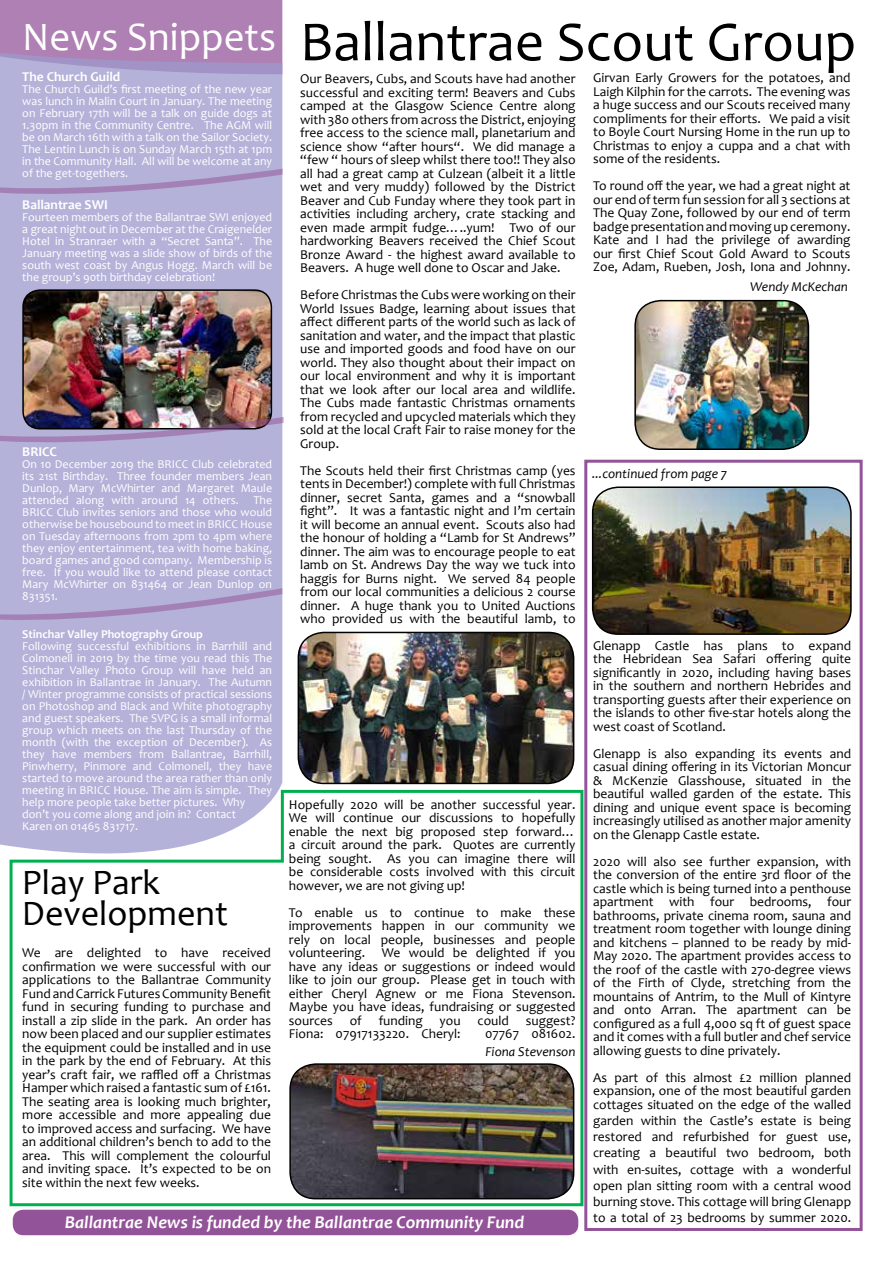
<style>
.page{position:relative;width:893px;height:1263px;background:#fff}
.page>*{position:absolute;margin:0;border:0;box-sizing:border-box;transform-origin:0 0}
.t1{font:57px "Candara";color:#000}
.t2{font:40.5px "Candara";color:#fff}
.t3{font:36px/31.5px "Candara";color:#000}
.t4{font:italic 700 18px "Candara";color:#fff}
.t5{font:13.5px/13.5px "Candara";color:#000;text-align:justify}
.t6{font:italic 13.5px "Candara";color:#000}
.t7{font:700 13.5px "Candara";color:#fff}
.t8{font:12px/12px "Candara";color:#fff;text-align:justify}
.t9{font:700 12px "Candara";color:#fff}
</style>
<div class="page">
<div style="left:584px;top:460px;width:279px;height:771px;border:3px solid #935398"></div>
<div style="left:13px;top:1210px;width:565px;height:25px;background:#935398;border-radius:10px"></div>
<div style="left:0;top:0;width:282px;height:50px;background:#af80b3"></div>
<div style="left:0;top:50px;width:282px;height:796px;background:#b4b2d8"></div>
<img style="left:23px;top:290px;width:248px;height:117px">
<div style="left:22px;top:289px;width:250px;height:140px;border:2px solid #000;border-radius:17px"></div>
<svg style="left:0;top:588px;width:282px;height:33px;background:#b0a9d2"></svg>
<img style="left:0;top:407px;width:284px;height:43px">
<svg style="left:0;top:159px;width:283px;height:43px;background:#b1abd3"></svg>
<img style="left:593px;top:489px;width:258px;height:145px">
<div style="left:592px;top:486px;width:260px;height:149px;border:2px solid #000;border-radius:26px"></div>
<img style="left:635px;top:301px;width:173px;height:148px">
<div style="left:634px;top:300px;width:175px;height:150px;border:2px solid #000;border-radius:26px"></div>
<img style="left:298px;top:632px;width:276px;height:151px">
<div style="left:298px;top:632px;width:276px;height:152px;border:2px solid #000;border-radius:26px"></div>
<svg style="left:8px;top:788px;width:577px;height:420px"></svg>
<h1 class="t1" style="left:300px;top:6px;width:558px">Ballantrae Scout Group</h1>
<h2 class="t2" style="left:22px;top:12px;width:255px">News Snippets</h2>
<p class="t7" style="left:22px;top:68px;width:100px">The Church Guild</p>
<p class="t8" style="left:22px;top:83px;width:251px">The Church Guild’s first meeting of the new year was lunch in Malin Court in January. The meeting on February 17th will be a talk on guide dogs at 1.30pm in the Community Centre. The AGM will be on March 16th with a talk on the Sailor Society.<br>The Lentin Lunch is on Sunday March 15th at 1pm in the Community Hall. All will be welcome at any of the get-togethers.</p>
<p class="t7" style="left:22px;top:196px;width:87px">Ballantrae SWI</p>
<p class="t8" style="left:22px;top:211px;width:251px">Fourteen members of the Ballantrae SWI enjoyed a great night out in December at the Craigenelder Hotel in Stranraer with a “Secret Santa”. The January meeting was a slide show of birds of the south west coast by Angus Hogg. March will be the group’s 90th birthday celebration!</p>
<p class="t5" style="left:593px;top:71px;width:259px">Girvan Early Growers for the potatoes, and Laigh Kilphin for the carrots. The evening was a huge success and our Scouts received many compliments for their efforts. We paid a visit to Boyle Court Nursing Home in the run up to Christmas to enjoy a cuppa and a chat with some of the residents.</p>
<p class="t5" style="left:593px;top:179px;width:259px">To round off the year, we had a great night at our end of term fun session for all 3 sections at The Quay Zone, followed by our end of term badge presentation and moving up ceremony.<br>Kate and I had the privilege of awarding our first Chief Scout Gold Award to Scouts Zoe, Adam, Rueben, Josh, Iona and Johnny.</p>
<p class="t5" style="left:300px;top:72px;width:277px">Our Beavers, Cubs, and Scouts have had another successful and exciting term! Beavers and Cubs camped at the Glasgow Science Centre along with 380 others from across the District, enjoying free access to the science mall, planetarium and science show “after hours“. We did manage a “few “ hours of sleep whilst there too!! They also all had a great camp at Culzean (albeit it a little wet and very muddy) followed by the District Beaver and Cub Funday where they took part in activities including archery, crate stacking and even made armpit fudge…..yum! Two of our hardworking Beavers received the Chief Scout Bronze Award - the highest award available to Beavers. A huge well done to Oscar and Jake.</p>
<p class="t5" style="left:300px;top:288px;width:277px">Before Christmas the Cubs were working on their World Issues Badge, learning about issues that affect different parts of the world such as lack of sanitation and water, and the impact that plastic use and imported goods and food have on our world. They also thought about their impact on our local environment and why it is important that we look after our local area and wildlife.<br>The Cubs made fantastic Christmas ornaments from recycled and upcycled materials which they sold at the local Craft Fair to raise money for the Group.</p>
<p class="t5" style="left:300px;top:463px;width:277px">The Scouts held their first Christmas camp (yes tents in December!) complete with full Christmas dinner, secret Santa, games and a “snowball fight”. It was a fantastic night and I’m certain it will become an annual event. Scouts also had the honour of holding a “Lamb for St Andrews” dinner. The aim was to encourage people to eat lamb on St. Andrews Day the way we tuck into haggis for Burns night. We served 84 people from our local communities a delicious 2 course dinner. A huge thank you to United Auctions who provided us with the beautiful lamb, to</p>
<p class="t6" style="left:750px;top:278px;width:99px">Wendy McKechan</p>
<p class="t7" style="left:22px;top:443px;width:36px">BRICC</p>
<p class="t8" style="left:22px;top:458px;width:251px">On 10 December 2019 the BRICC Club celebrated its 21st Birthday. Three founder members Jean Dunlop, Mary McWhirter and Margaret Maule attended along with around 14 others. The BRICC Club invites seniors and those who would otherwise be housebound to meet in BRICC House on Tuesday afternoons from 2pm to 4pm where they enjoy entertainment, tea with home baking, board games and good company. Membership is free. If you would like to attend please contact Mary McWhirter on 831464 or Jean Dunlop on 831351.</p>
<p class="t9" style="left:22px;top:627px;width:182px">Stinchar Valley Photography Group</p>
<p class="t8" style="left:22px;top:640px;width:251px;text-align:left">Following successful exhibitions in Barrhill and Colmonell in 2019 by the time you read this The Stinchar Valley Photo Group will have held an exhibition in Ballantrae in January. The Autumn / Winter programme consists of practical sessions on Photoshop and Black and White photography and guest speakers. The SVPG is a small informal group which meets on the last Thursday of the month (with the exception of December). As they have members from Ballantrae, Barrhill, Pinwherry, Pinmore and Colmonell, they have started to move around the area rather than only meeting in BRICC House. The aim is simple. They help more people take better pictures. Why don’t you come along and join in? Contact<br>Karen on 01465 831717.</p>
<p class="t6" style="left:592px;top:465px;width:136px">...continued from page 7</p>
<p class="t5" style="left:593px;top:638px;width:260px">Glenapp Castle has plans to expand the Hebridean Sea Safari offering quite significantly in 2020, including having bases in the southern and northern Hebrides and transporting guests after their experience on the islands to other five-star hotels along the west coast of Scotland.</p>
<p class="t5" style="left:593px;top:746px;width:260px">Glenapp is also expanding its events and casual dining offering in its Victorian Moncur &amp; McKenzie Glasshouse, situated in the beautiful walled garden of the estate. This dining and unique event space is becoming increasingly utilised as another major amenity on the Glenapp Castle estate.</p>
<p class="t5" style="left:593px;top:854px;width:260px">2020 will also see further expansion, with the conversion of the entire 3rd floor of the castle which is being turned into a penthouse apartment with four bedrooms, four bathrooms, private cinema room, sauna and treatment room together with lounge dining and kitchens – planned to be ready by mid-May 2020. The apartment provides access to the roof of the castle with 270-degree views of the Firth of Clyde, stretching from the mountains of Antrim, to the Mull of Kintyre and onto Arran. The apartment can be configured as a full 4,000 sq ft of guest space and it comes with a full butler and chef service allowing guests to dine privately.</p>
<p class="t5" style="left:593px;top:1070px;width:260px">As part of this almost £2 million planned expansion, one of the most beautiful garden cottages situated on the edge of the walled</p>
<p class="t5" style="left:593px;top:1112px;width:260px;line-height:16.2px">garden within the Castle’s estate is being restored and refurbished for guest use, creating a beautiful two bedroom, both with en-suites, cottage with a wonderful open plan sitting room with a central wood burning stove. This cottage will bring Glenapp to a total of 23 bedrooms by summer 2020.</p>
<p class="t5" style="left:289px;top:797px;width:288px">Hopefully 2020 will be another successful year.<br>We will continue our discussions to hopefully enable the next big proposed step forward… a circuit around the park. Quotes are currently being sought. As you can imagine there will be considerable costs involved with this circuit however, we are not giving up!</p>
<p class="t5" style="left:289px;top:905px;width:288px">To enable us to continue to make these improvements happen in our community we rely on local people, businesses and people volunteering. We would be delighted if you have any ideas or suggestions or indeed would like to join our group. Please get in touch with either Cheryl Agnew or me Fiona Stevenson.<br>Maybe you have ideas, fundraising or suggested sources of funding you could suggest?<br>Fiona: 07917133220. Cheryl:</p>
<h3 class="t3" style="left:22px;top:866px;width:208px">Play Park<br>Development</h3>
<p class="t5" style="left:22px;top:946px;width:250px">We are delighted to have received confirmation we were successful with our applications to the Ballantrae Community Fund and Carrick Futures Community Benefit fund in securing funding to purchase and install a zip slide in the park. An order has now been placed and our supplier estimates the equipment could be installed and in use in the park by the end of February. At this year’s craft fair, we raffled off a Christmas Hamper which raised a fantastic sum of £161.<br>The seating area is looking much brighter, more accessible and more appealing due to improved access and surfacing. We have an additional children’s bench to add to the area. This will complement the colourful and inviting space. It’s expected to be on site within the next few weeks.</p>
<p class="t5" style="left:485px;top:1027px;width:92px">07767 081602.</p>
<p class="t6" style="left:485px;top:1043px;width:92px">Fiona Stevenson</p>
<h3 class="t4" style="left:65px;top:1211px;width:461px">Ballantrae News is funded by the Ballantrae Community Fund</h3>
</div>
